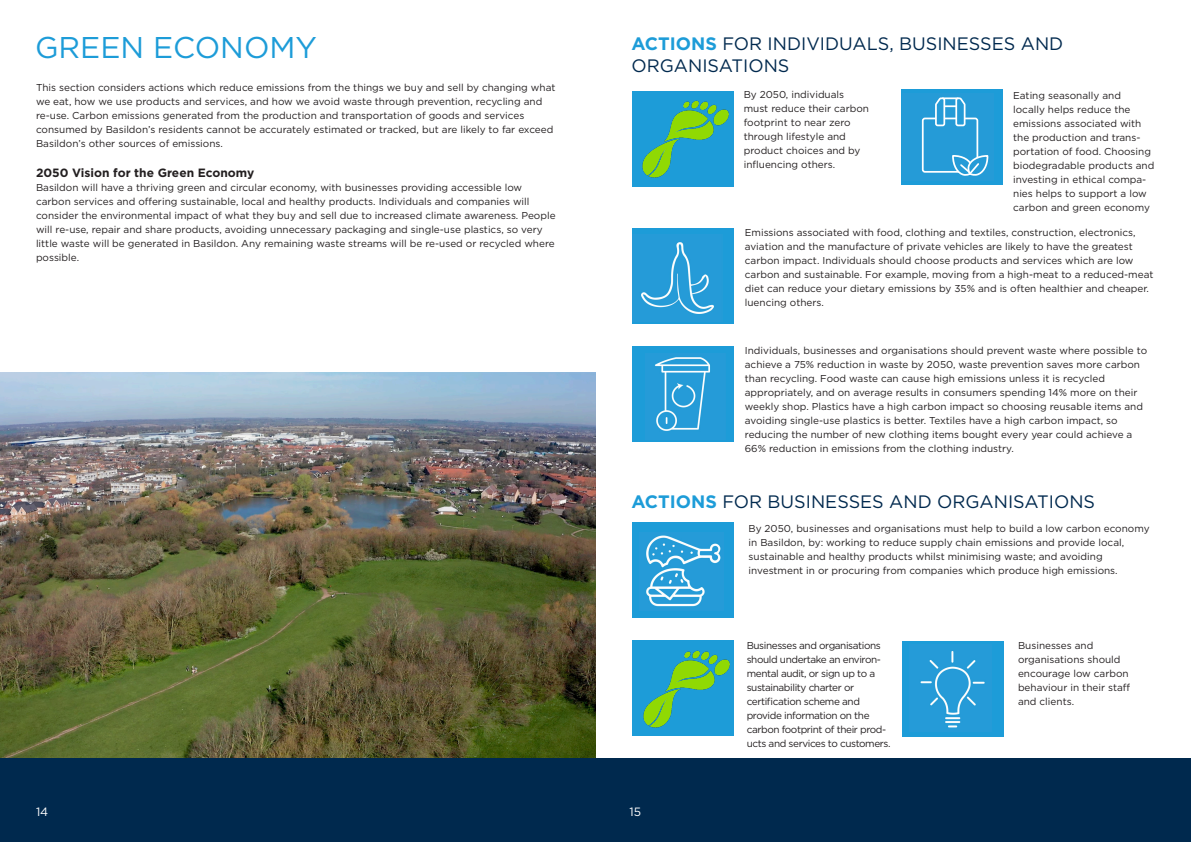
<style>
.page{position:relative;width:1191px;height:842px;background:#fff}
.page>*{position:absolute;margin:0;border:0;box-sizing:border-box;transform-origin:0 0}
.t1{font:30px "Gotham";color:#1d9cd8}
.t2{font:18px/21.6px "Gotham";color:#00294e}
.t3{font:700 12px "Gotham";color:#231f20}
.t4{font:12px "Gotham";color:#fff}
.t5{font:10px/14px "Gotham";color:#231f20}
.t6{font:10px/14px "Gotham";letter-spacing:-.04em;color:#231f20}
.s1{font-weight:700;color:#1d9cd8}
</style>
<div class="page">
<img style="left:0;top:373px;width:595px;height:385px">
<div style="left:0;top:758px;width:1191px;height:84px;background:#00294e"></div>
<div style="left:631px;top:91px;width:102px;height:96px;background:#1d9cd8"></div>
<div style="left:631px;top:228px;width:102px;height:96px;background:#259bd8"></div>
<div style="left:631px;top:346px;width:102px;height:95px;background:#259bd8"></div>
<div style="left:631px;top:523px;width:102px;height:95px;background:#1d9cd8"></div>
<img style="left:642px;top:100px;width:87px;height:78px">
<div style="left:901px;top:90px;width:102px;height:95px;background:#1d9cd8"></div>
<div style="left:902px;top:93px;width:91px;height:87px;background:#259bd7"></div>
<div style="left:922px;top:118px;width:56px;height:55px;border:2px solid #fff;border-radius:2px"></div>
<div style="left:941px;top:97px;width:17px;height:10px;border:2px solid #fff"></div>
<svg style="left:933px;top:97px;width:13px;height:30px"></svg>
<svg style="left:954px;top:97px;width:13px;height:30px"></svg>
<svg style="left:951px;top:154px;width:38px;height:22px"></svg>
<img style="left:641px;top:242px;width:73px;height:72px">
<div style="left:631px;top:641px;width:102px;height:95px;background:#1d9cd8"></div>
<img style="left:654px;top:357px;width:57px;height:74px">
<div style="left:902px;top:641px;width:102px;height:95px;background:#259bd8"></div>
<img style="left:646px;top:535px;width:75px;height:72px">
<img style="left:643px;top:650px;width:87px;height:78px">
<img style="left:920px;top:651px;width:65px;height:77px">
<p class="t1" style="left:35px;top:28px;width:283px">GREEN ECONOMY</p>
<p class="t5" style="left:36px;top:80px;width:521px">This section considers actions which reduce emissions from the things we buy and sell by changing what we eat, how we use products and services, and how we avoid waste through prevention, recycling and</p>
<p class="t5" style="left:36px;top:108px;width:519px">re-use. Carbon emissions generated from the production and transportation of goods and services consumed by Basildon’s residents cannot be accurately estimated or tracked, but are likely to far exceed<br>Basildon’s other sources of emissions.</p>
<p class="t3" style="left:36px;top:165px;width:220px">2050 Vision for the Green Economy</p>
<p class="t5" style="left:36px;top:180px;width:521px">Basildon will have a thriving green and circular economy, with businesses providing accessible low carbon services and offering sustainable, local and healthy products. Individuals and companies will consider the environmental impact of what they buy and sell due to increased climate awareness. People will re-use, repair and share products, avoiding unnecessary packaging and single-use plastics, so very little waste will be generated in Basildon. Any remaining waste streams will be re-used or recycled where possible.</p>
<p class="t2" style="left:631px;top:33px;width:433px"><span class="s1">ACTIONS</span> FOR INDIVIDUALS, BUSINESSES AND<br>ORGANISATIONS</p>
<p class="t5" style="left:743px;top:87px;width:127px">By 2050, individuals must reduce their carbon footprint to near zero through lifestyle and product choices and by influencing others.</p>
<p class="t5" style="left:1013px;top:88px;width:143px">Eating seasonally and locally helps reduce the emissions associated with the production and trans&shy;portation of food. Choosing biodegradable products and investing in ethical compa&shy;nies helps to support a low carbon and green economy</p>
<p class="t5" style="left:745px;top:225px;width:410px">Emissions associated with food, clothing and textiles, construction, electronics, aviation and the manufacture of private vehicles are likely to have the greatest carbon impact. Individuals should choose products and services which are low carbon and sustainable. For example, moving from a high-meat to a reduced-meat diet can reduce your dietary emissions by 35% and is often healthier and cheaper. luencing others.</p>
<p class="t5" style="left:745px;top:343px;width:404px">Individuals, businesses and organisations should prevent waste where possible to achieve a 75% reduction in waste by 2050, waste prevention saves more carbon than recycling. Food waste can cause high emissions unless it is recycled appropriately, and on average results in consumers spending 14% more on their weekly shop. Plastics have a high carbon impact so choosing reusable items and avoiding single-use plastics is better. Textiles have a high carbon impact, so reducing the number of new clothing items bought every year could achieve a 66% reduction in emissions from the clothing industry.</p>
<p class="t2" style="left:631px;top:490px;width:465px"><span class="s1">ACTIONS</span> FOR BUSINESSES AND ORGANISATIONS</p>
<p class="t5" style="left:748px;top:521px;width:402px">By 2050, businesses and organisations must help to build a low carbon economy in Basildon, by: working to reduce supply chain emissions and provide local, sustainable and healthy products whilst minimising waste; and avoiding investment in or procuring from companies which produce high emissions.</p>
<p class="t6" style="left:746px;top:638px;width:145px">Businesses and organisations should undertake an environ&shy;mental audit, or sign up to a sustainability charter or certification scheme and provide information on the carbon footprint of their prod&shy;ucts and services to customers.</p>
<p class="t5" style="left:1018px;top:638px;width:114px">Businesses and organisations should encourage low carbon behaviour in their staff and clients.</p>
<p class="t4" style="left:36px;top:804px;width:14px">14</p>
<p class="t4" style="left:629px;top:804px;width:13px">15</p>
</div>
